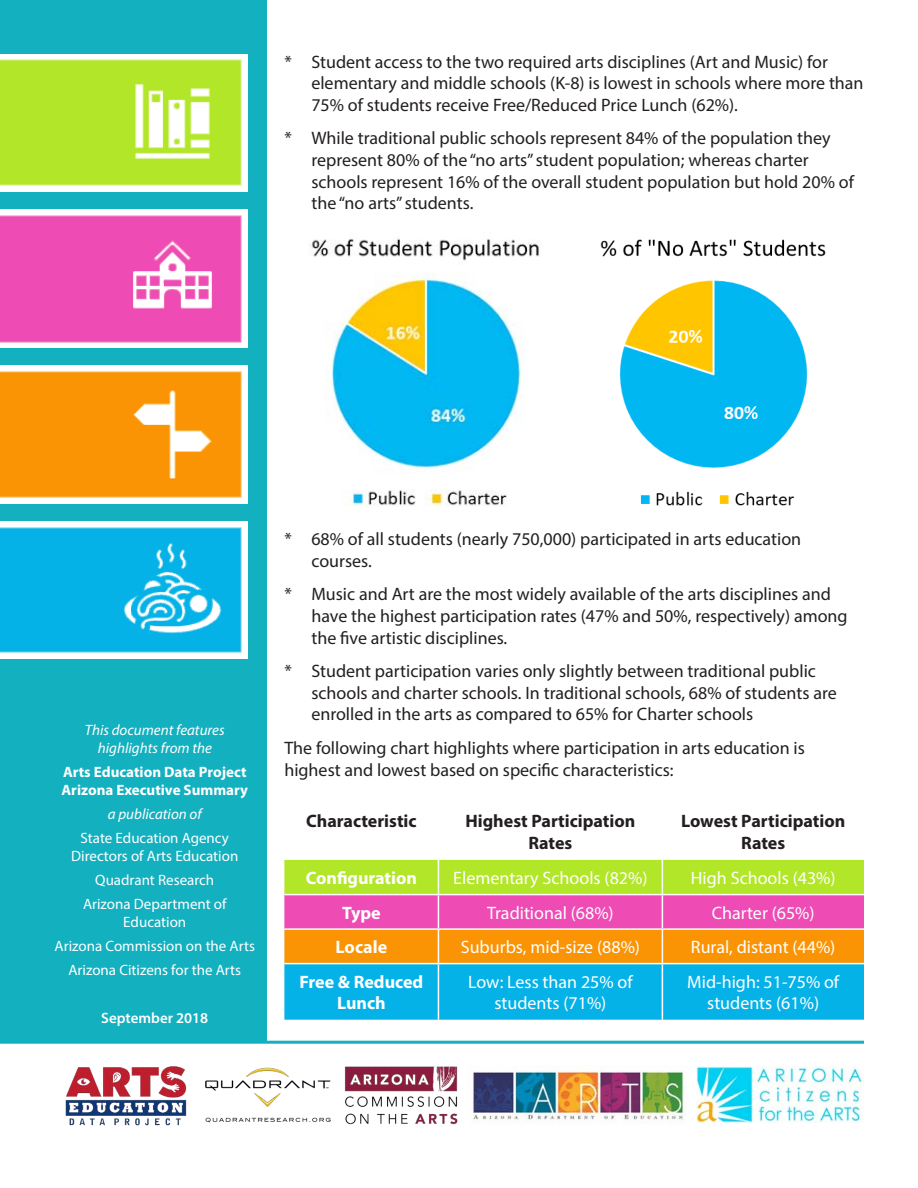
<style>
.page{position:relative;width:918px;height:1188px;background:#fff}
.page>*{position:absolute;margin:0;border:0;box-sizing:border-box;transform-origin:0 0}
.t1{font:18px/21.6px "Myriad Pro";color:#231f20}
.Paragraph_Style_1{font:18px/21.6px "Myriad Pro";color:#fff;text-align:center}
.t2{font:700 18px/21.6px "Myriad Pro";color:#231f20;text-align:center}
.Paragraph_Style_1-2{font:700 18px/21.6px "Myriad Pro";color:#fff;text-align:center}
.Paragraph_Style_2{font:15px/18px "Myriad Pro";color:#fff;text-align:center}
.Paragraph_Style_2-2{font:italic 15px/18px "Myriad Pro";color:#fff;text-align:center}
.Paragraph_Style_2-3{font:700 15px/18px "Myriad Pro";color:#fff}
.Paragraph_Style_2-4{font:600 15px "Myriad Pro";color:#fff}
</style>
<div class="page">
<div style="left:0;top:0;width:267px;height:1042px;background:#13b0bf"></div>
<svg style="left:284px;top:860px;width:580px;height:160px;background:#91a284"></svg>
<hr style="left:438px;top:860px;width:1px;height:34px;background:#fff">
<hr style="left:662px;top:860px;width:1px;height:34px;background:#fff">
<hr style="left:284px;top:894px;width:154px;height:1px;background:#fff">
<hr style="left:438px;top:894px;width:224px;height:1px;background:#fff">
<hr style="left:438px;top:895px;width:1px;height:33px;background:#fff">
<hr style="left:662px;top:894px;width:202px;height:1px;background:#fff">
<hr style="left:662px;top:895px;width:1px;height:33px;background:#fff">
<hr style="left:284px;top:928px;width:154px;height:2px;background:#fff">
<hr style="left:438px;top:928px;width:224px;height:2px;background:#fff">
<hr style="left:438px;top:930px;width:1px;height:33px;background:#fff">
<hr style="left:662px;top:928px;width:202px;height:2px;background:#fff">
<hr style="left:662px;top:930px;width:1px;height:33px;background:#fff">
<hr style="left:284px;top:963px;width:154px;height:1px;background:#fff">
<hr style="left:438px;top:963px;width:224px;height:1px;background:#fff">
<hr style="left:438px;top:964px;width:1px;height:56px;background:#fff">
<hr style="left:662px;top:963px;width:202px;height:1px;background:#fff">
<hr style="left:662px;top:964px;width:1px;height:56px;background:#fff">
<img style="left:310px;top:238px;width:230px;height:268px">
<img style="left:600px;top:239px;width:226px;height:267px">
<img style="left:0;top:54px;width:248px;height:138px">
<img style="left:0;top:521px;width:248px;height:138px">
<img style="left:0;top:365px;width:248px;height:138px">
<img style="left:0;top:210px;width:248px;height:137px">
<img style="left:344px;top:1066px;width:114px;height:59px">
<img style="left:473px;top:1065px;width:213px;height:58px">
<img style="left:696px;top:1067px;width:166px;height:55px">
<img style="left:205px;top:1067px;width:126px;height:56px">
<img style="left:65px;top:1066px;width:122px;height:60px">
<hr style="left:0;top:1041px;width:864px;height:3px;background:#13b0bf">
<p class="t1" style="left:311px;top:50px;width:554px;text-indent:-27px">* Student access to the two required arts disciplines (Art and Music) for elementary and middle schools (K-8) is lowest in schools where more than<br>75% of students receive Free/Reduced Price Lunch (62%).</p>
<p class="t1" style="left:311px;top:127px;width:544px;text-indent:-27px">* While traditional public schools represent 84% of the population they represent 80% of the “no arts” student population; whereas charter schools represent 16% of the overall student population but hold 20% of the “no arts” students.</p>
<p class="Paragraph_Style_2-2" style="left:85px;top:720px;width:141px">This document features highlights from the</p>
<p class="Paragraph_Style_2-3" style="left:62px;top:762px;width:188px">Arts Education Data Project<br>Arizona Executive Summary</p>
<p class="Paragraph_Style_2-2" style="left:108px;top:804px;width:95px">a publication of</p>
<p class="Paragraph_Style_2" style="left:71px;top:828px;width:169px">State Education Agency<br>Directors of Arts Education</p>
<p class="Paragraph_Style_2" style="left:95px;top:870px;width:120px">Quadrant Research</p>
<p class="Paragraph_Style_2" style="left:83px;top:894px;width:145px">Arizona Department of<br>Education</p>
<p class="Paragraph_Style_2" style="left:55px;top:936px;width:202px">Arizona Commission on the Arts</p>
<p class="Paragraph_Style_2" style="left:68px;top:960px;width:174px">Arizona Citizens for the Arts</p>
<p class="Paragraph_Style_2-4" style="left:101px;top:1008px;width:109px">September 2018</p>
<p class="t1" style="left:311px;top:528px;width:491px;text-indent:-27px">* 68% of all students (nearly 750,000) participated in arts education courses.</p>
<p class="t1" style="left:311px;top:583px;width:538px;text-indent:-27px">* Music and Art are the most widely available of the arts disciplines and have the highest participation rates (47% and 50%, respectively) among the five artistic disciplines.</p>
<p class="t1" style="left:311px;top:660px;width:527px;text-indent:-27px">* Student participation varies only slightly between traditional public schools and charter schools. In traditional schools, 68% of students are enrolled in the arts as compared to 65% for Charter schools</p>
<p class="t1" style="left:284px;top:737px;width:522px">The following chart highlights where participation in arts education is highest and lowest based on specific characteristics:</p>
<p class="t2" style="left:306px;top:810px;width:112px">Characteristic</p>
<p class="t2" style="left:465px;top:810px;width:172px">Highest Participation<br>Rates</p>
<p class="t2" style="left:681px;top:810px;width:166px">Lowest Participation<br>Rates</p>
<p class="Paragraph_Style_1-2" style="left:306px;top:866px;width:113px">Configuration</p>
<p class="Paragraph_Style_1" style="left:453px;top:867px;width:196px">Elementary Schools (82%)</p>
<p class="Paragraph_Style_1" style="left:691px;top:867px;width:146px">High Schools (43%)</p>
<p class="Paragraph_Style_1-2" style="left:342px;top:901px;width:40px">Type</p>
<p class="Paragraph_Style_1" style="left:487px;top:901px;width:128px">Traditional (68%)</p>
<p class="Paragraph_Style_1" style="left:712px;top:901px;width:104px">Charter (65%)</p>
<p class="Paragraph_Style_1-2" style="left:336px;top:936px;width:53px">Locale</p>
<p class="Paragraph_Style_1" style="left:461px;top:936px;width:181px">Suburbs, mid-size (88%)</p>
<p class="Paragraph_Style_1" style="left:691px;top:936px;width:146px">Rural, distant (44%)</p>
<p class="Paragraph_Style_1-2" style="left:300px;top:970px;width:125px">Free &amp; Reduced<br>Lunch</p>
<p class="Paragraph_Style_1" style="left:468px;top:971px;width:166px">Low: Less than 25% of students (71%)</p>
<p class="Paragraph_Style_1" style="left:687px;top:971px;width:154px">Mid-high: 51-75% of students (61%)</p>
</div>
